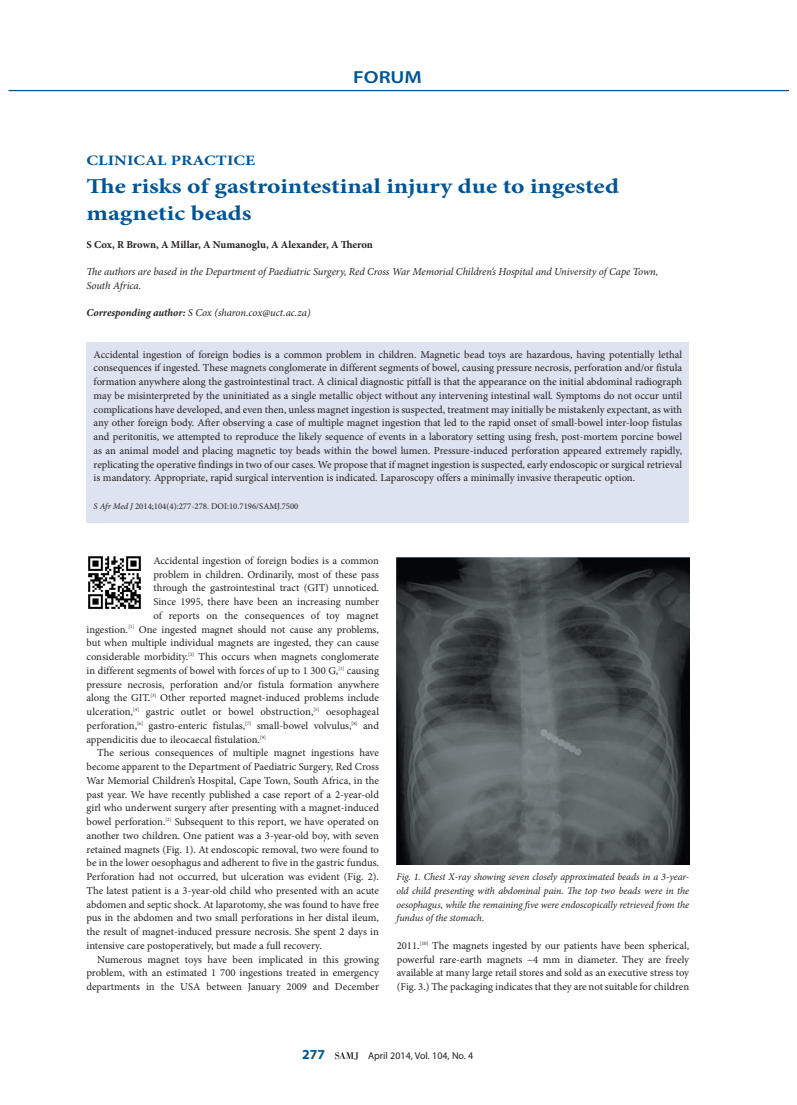
<style>
.page{position:relative;width:797px;height:1105px;background:#fff}
.page>*{position:absolute;margin:0;border:0;box-sizing:border-box;transform-origin:0 0}
.t1{font:700 21.25px/27.5px "Minion Pro";color:#015597;scale:1.2 1}
.t2{font:600 17.5px "Myriad Pro";color:#015597;scale:1.2 1}
.t3{font:700 14.38px "Minion Pro";color:#015597;scale:1.2 1}
.t4{font:700 13.75px "Myriad Pro";color:#015597}
.t5{font:10.62px/13.8px "Minion Pro";color:#231f20;text-align:justify}
.t6{font:italic 10.62px/13.8px "Minion Pro";letter-spacing:-.01em;color:#231f20}
.t7{font:700 10.62px "Minion Pro";color:#231f20}
.t8{font:italic 10px/13.8px "Minion Pro";letter-spacing:-.01em;color:#231f20}
.t9{font:10px "Myriad Pro";color:#231f20}
.t10{font:8.75px "Minion Pro";color:#231f20}
.s1{font-weight:700}
.s2{font-style:italic}
</style>
<div class="page">
<hr style="left:9px;top:90px;width:779px;height:1px;background:#015597">
<svg style="left:335px;top:1052px;width:23px;height:8px"></svg>
<div style="left:86px;top:343px;width:603px;height:180px;background:#dde3f0"></div>
<img style="left:88px;top:556px;width:53px;height:53px">
<img style="left:396px;top:557px;width:293px;height:307px">
<h2 class="t2" style="left:353px;top:66px;width:59px">FORUM</h2>
<h3 class="t3" style="left:86px;top:150px;width:142px">CLINICAL PRACTICE</h3>
<h1 class="t1" style="left:86px;top:172px;width:445px;text-indent:28px">e risks of gastrointestinal injury due to ingested magnetic beads</h1>
<p class="t7" style="left:86px;top:237px;width:253px">S Cox, R Brown, A Millar, A Numanoglu, A Alexander, A</p>
<p class="t7" style="left:352px;top:237px;width:22px">eron</p>
<p class="t6" style="left:86px;top:265px;width:573px;text-indent:11px">e authors are based in the Department of Paediatric Surgery, Red Cross War Memorial Children’s Hospital and University of Cape Town,<br>South Africa.</p>
<p class="t6" style="left:86px;top:306px;width:225px"><span class="s1">Corresponding author:</span> S Cox (sharon.cox@uct.ac.za)</p>
<p class="t5" style="left:94px;top:347px;width:590px">Accidental ingestion of foreign bodies is a common problem in children. Magnetic bead toys are hazardous, having potentially lethal consequences if ingested. These magnets conglomerate in different segments of bowel, causing pressure necrosis, perforation and/or fistula formation anywhere along the gastrointestinal tract. A clinical diagnostic pitfall is that the appearance on the initial abdominal radiograph may be misinterpreted by the uninitiated as a single metallic object without any intervening intestinal wall. Symptoms do not occur until complications have developed, and even then, unless magnet ingestion is suspected, treatment may initially be mistakenly expectant, as with any other foreign body. After observing a case of multiple magnet ingestion that led to the rapid onset of small-bowel inter-loop fistulas and peritonitis, we attempted to reproduce the likely sequence of events in a laboratory setting using fresh, post-mortem porcine bowel as an animal model and placing magnetic toy beads within the bowel lumen. Pressure-induced perforation appeared extremely rapidly, replicating the operative findings in two of our cases. We propose that if magnet ingestion is suspected, early endoscopic or surgical retrieval is mandatory. Appropriate, rapid surgical intervention is indicated. Laparoscopy offers a minimally invasive therapeutic option.</p>
<p class="t10" style="left:94px;top:500px;width:206px"><span class="s2">S Afr Med J</span> 2014;104(4):277-278. DOI:10.7196/SAMJ.7500</p>
<p class="t5" style="left:153px;top:554px;width:227px">Accidental ingestion of foreign bodies is a common</p>
<p class="t5" style="left:153px;top:567px;width:227px">problem in children. Ordinarily, most of these pass</p>
<p class="t5" style="left:153px;top:581px;width:227px">through the gastrointestinal tract (GIT) unnoticed.</p>
<p class="t5" style="left:153px;top:595px;width:227px">Since 1995, there have been an increasing number</p>
<p class="t5" style="left:153px;top:609px;width:227px">of reports on the consequences of toy magnet</p>
<p class="t5" style="left:86px;top:622px;width:294px">ingestion. <sup>[1]</sup> One ingested magnet should not cause any problems,</p>
<p class="t5" style="left:86px;top:636px;width:294px">but when multiple individual magnets are ingested, they can cause</p>
<p class="t5" style="left:86px;top:650px;width:294px">considerable morbidity.<sup>[2]</sup> This occurs when magnets conglomerate</p>
<p class="t5" style="left:86px;top:664px;width:294px">in different segments of bowel with forces of up to 1 300 G,<sup>[1]</sup> causing</p>
<p class="t5" style="left:86px;top:677px;width:294px">pressure necrosis, perforation and/or fistula formation anywhere</p>
<p class="t5" style="left:86px;top:691px;width:294px">along the GIT.<sup>[3]</sup> Other reported magnet-induced problems include</p>
<p class="t5" style="left:86px;top:705px;width:294px">ulceration,<sup>[4]</sup> gastric outlet or bowel obstruction,<sup>[5]</sup> oesophageal</p>
<p class="t5" style="left:86px;top:719px;width:294px">perforation,<sup>[6]</sup> gastro-enteric fistulas,<sup>[7]</sup> small-bowel volvulus,<sup>[8]</sup> and</p>
<p class="t5" style="left:86px;top:732px;width:181px">appendicitis due to ileocaecal fistulation.<sup>[9]</sup></p>
<p class="t5" style="left:97px;top:746px;width:283px">The serious consequences of multiple magnet ingestions have</p>
<p class="t5" style="left:86px;top:760px;width:294px">become apparent to the Department of Paediatric Surgery, Red Cross</p>
<p class="t5" style="left:86px;top:774px;width:294px">War Memorial Children’s Hospital, Cape Town, South Africa, in the</p>
<p class="t5" style="left:86px;top:787px;width:294px">past year. We have recently published a case report of a 2-year-old</p>
<p class="t5" style="left:86px;top:801px;width:294px">girl who underwent surgery after presenting with a magnet-induced</p>
<p class="t5" style="left:86px;top:815px;width:294px">bowel perforation.<sup>[2]</sup> Subsequent to this report, we have operated on</p>
<p class="t5" style="left:86px;top:829px;width:294px">another two children. One patient was a 3-year-old boy, with seven</p>
<p class="t5" style="left:86px;top:842px;width:294px">retained magnets (Fig. 1). At endoscopic removal, two were found to</p>
<p class="t5" style="left:86px;top:856px;width:294px">be in the lower oesophagus and adherent to five in the gastric fundus.</p>
<p class="t5" style="left:86px;top:870px;width:294px">Perforation had not occurred, but ulceration was evident (Fig. 2).</p>
<p class="t5" style="left:86px;top:884px;width:294px">The latest patient is a 3-year-old child who presented with an acute</p>
<p class="t5" style="left:86px;top:897px;width:294px">abdomen and septic shock. At laparotomy, she was found to have free</p>
<p class="t5" style="left:86px;top:911px;width:294px">pus in the abdomen and two small perforations in her distal ileum,</p>
<p class="t5" style="left:86px;top:925px;width:294px">the result of magnet-induced pressure necrosis. She spent 2 days in</p>
<p class="t5" style="left:86px;top:939px;width:237px">intensive care postoperatively, but made a full recovery.</p>
<p class="t5" style="left:97px;top:952px;width:283px">Numerous magnet toys have been implicated in this growing</p>
<p class="t5" style="left:86px;top:966px;width:294px">problem, with an estimated 1 700 ingestions treated in emergency</p>
<p class="t5" style="left:86px;top:980px;width:294px">departments in the USA between January 2009 and December</p>
<p class="t8" style="left:396px;top:870px;width:294px">Fig. 1. Chest X-ray showing seven closely approximated beads in a 3-year&shy;old child presenting with abdominal pain.</p>
<p class="t8" style="left:396px;top:884px;width:294px;text-align:justify;text-indent:181px">e top two beads were in the oesophagus, while the remaining ve were endoscopically retrieved from the fundus of the stomach.</p>
<p class="t5" style="left:397px;top:939px;width:294px">2011. <sup>[10]</sup> The magnets ingested by our patients have been spherical, powerful rare-earth magnets ~4 mm in diameter. They are freely available at many large retail stores and sold as an executive stress toy (Fig. 3.) The packaging indicates that they are not suitable for children</p>
<p class="t4" style="left:302px;top:1045px;width:24px">277</p>
<p class="t9" style="left:368px;top:1049px;width:107px">April 2014, Vol. 104, No. 4</p>
</div>
